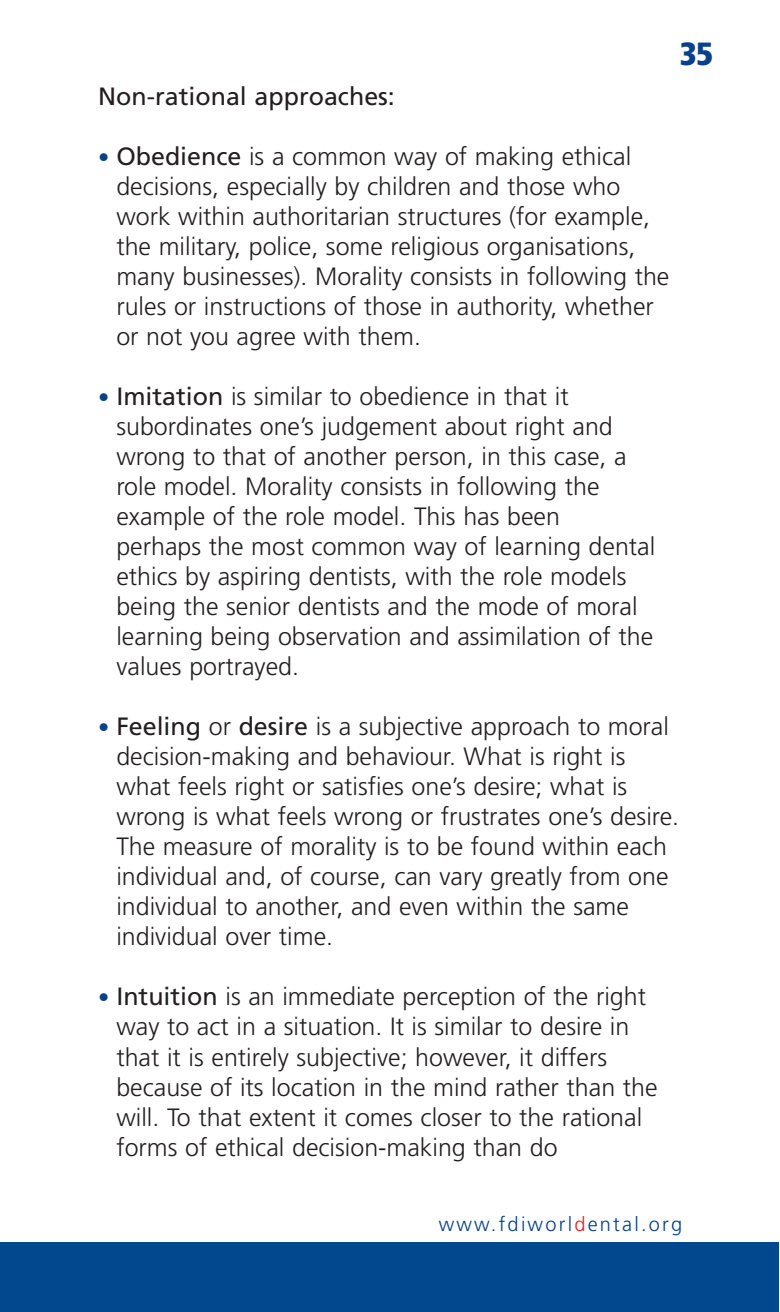
<style>
.page{position:relative;width:780px;height:1312px;background:#fff}
.page>*{position:absolute;margin:0;border:0;box-sizing:border-box;transform-origin:0 0}
.t1{font:900 condensed 32px "Frutiger";color:#07408b}
.t2{font:300 25px/30px "Frutiger";color:#231f20}
.t3{font:25px "Frutiger";color:#231f20}
.t4{font:300 20px "Frutiger";letter-spacing:.11em;color:#07408b}
.s1{font-size:22.5px;color:#07408b}
.s2{font-weight:400}
.s3{color:#ee1d23}
</style>
<div class="page">
<div style="left:0;top:1241px;width:779px;height:70px;background:#01488f"></div>
<p class="t1" style="left:679px;top:41px;width:35px">35</p>
<p class="t3" style="left:98px;top:86px;width:298px">Non-rational approaches:</p>
<p class="t2" style="left:116px;top:143px;width:554px;text-indent:-18px"><span class="s1">•</span> <span class="s2">Obedience</span> is a common way of making ethical decisions, especially by children and those who work within authoritarian structures (for example, the military, police, some religious organisations, many businesses). Morality consists in following the rules or instructions of those in authority, whether or not you agree with them.</p>
<p class="t2" style="left:116px;top:383px;width:540px;text-indent:-18px"><span class="s1">•</span> <span class="s2">Imitation</span> is similar to obedience in that it subordinates one’s judgement about right and wrong to that of another person, in this case, a role model. Morality consists in following the example of the role model. This has been<br>perhaps the most common way of learning dental ethics by aspiring dentists, with the role models being the senior dentists and the mode of moral learning being observation and assimilation of the values portrayed.</p>
<p class="t2" style="left:116px;top:713px;width:564px;text-indent:-18px"><span class="s1">•</span> <span class="s2">Feeling</span> or <span class="s2">desire</span> is a subjective approach to moral decision-making and behaviour. What is right is what feels right or satisfies one’s desire; what is wrong is what feels wrong or frustrates one’s desire.<br>The measure of morality is to be found within each individual and, of course, can vary greatly from one individual to another, and even within the same individual over time.</p>
<p class="t2" style="left:116px;top:983px;width:542px;text-indent:-18px"><span class="s1">•</span> <span class="s2">Intuition</span> is an immediate perception of the right way to act in a situation. It is similar to desire in that it is entirely subjective; however, it differs because of its location in the mind rather than the will. To that extent it comes closer to the rational forms of ethical decision-making than do</p>
<p class="t4" style="left:438px;top:1215px;width:245px">www.fdiworl<span class="s3">d</span>ental.org</p>
</div>
